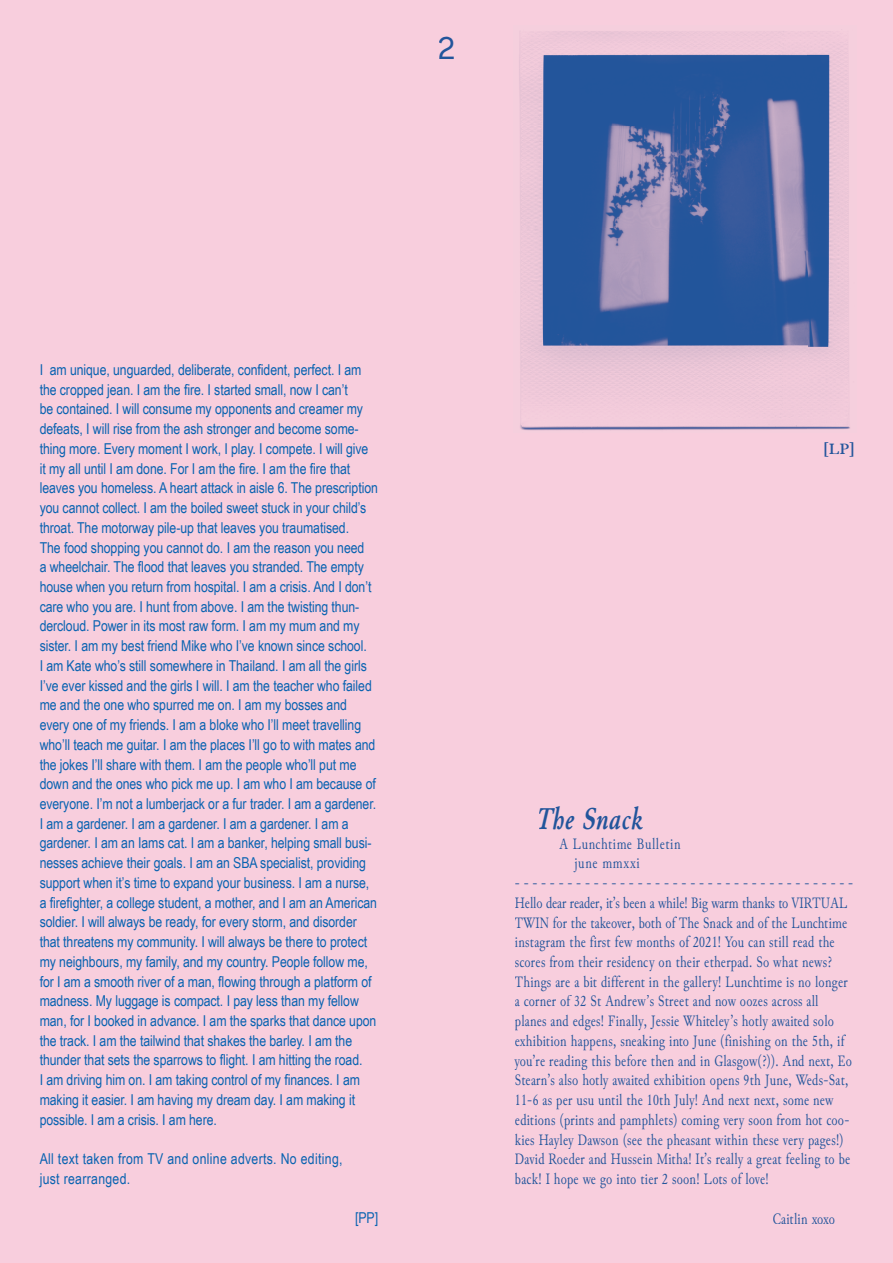
<style>
.page{position:relative;width:893px;height:1263px;background:#f8cedd}
.page>*{position:absolute;margin:0;border:0;box-sizing:border-box;transform-origin:0 0}
.t1{font:italic 700 condensed 31.5px "Junicode";letter-spacing:.02em;color:#22559b}
.t2{font:31.5px "Necto Mono";color:#22559b}
.t3{font:condensed 15.75px "Junicode";letter-spacing:.02em;color:#22559b}
.t4{font:condensed 15.75px "Junicode";color:#22559b}
.t5{font:condensed 15.75px "Junicode";letter-spacing:.04em;color:#22559b}
.t6{font:condensed 15.75px "Junicode";letter-spacing:.045em;color:#22559b}
.t7{font:700 15.75px "Junicode";color:#22559b}
.t8{font:15px/19.6px "Arial Narrow";letter-spacing:-.005em;color:#0963b1}
.t9{font:15px/19.8px "Arial Narrow";letter-spacing:.02em;color:#0963b1}
</style>
<div class="page">
<img style="left:519px;top:31px;width:331px;height:400px">
<h1 class="t2" style="left:437px;top:27px;width:21px">2</h1>
<p class="t8" style="left:40px;top:359px;width:340px">I am unique, unguarded, deliberate, confident, perfect. I am the cropped jean. I am the fire. I started small, now I can’t<br>be contained. I will consume my opponents and creamer my defeats, I will rise from the ash stronger and become some&shy;thing more. Every moment I work, I play. I compete. I will give it my all until I am done. For I am the fire. I am the fire that leaves you homeless. A heart attack in aisle 6. The prescription you cannot collect. I am the boiled sweet stuck in your child’s throat. The motorway pile-up that leaves you traumatised.<br>The food shopping you cannot do. I am the reason you need<br>a wheelchair. The flood that leaves you stranded. The empty house when you return from hospital. I am a crisis. And I don’t care who you are. I hunt from above. I am the twisting thun&shy;dercloud. Power in its most raw form. I am my mum and my sister. I am my best friend Mike who I’ve known since school.<br>I am Kate who’s still somewhere in Thailand. I am all the girls I’ve ever kissed and the girls I will. I am the teacher who failed me and the one who spurred me on. I am my bosses and every one of my friends. I am a bloke who I’ll meet travelling who’ll teach me guitar. I am the places I’ll go to with mates and the jokes I’ll share with them. I am the people who’ll put me down and the ones who pick me up. I am who I am because of everyone. I’m not a lumberjack or a fur trader. I am a gardener.<br>I am a gardener. I am a gardener. I am a gardener. I am a gardener. I am an Iams cat. I am a banker, helping small busi&shy;nesses achieve their goals. I am an SBA specialist, providing support when it’s time to expand your business. I am a nurse, a firefighter, a college student, a mother, and I am an American soldier. I will always be ready, for every storm, and disorder that threatens my community. I will always be there to protect my neighbours, my family, and my country. People follow me, for I am a smooth river of a man, flowing through a platform of madness. My luggage is compact. I pay less than my fellow man, for I booked in advance. I am the sparks that dance upon the track. I am the tailwind that shakes the barley. I am the thunder that sets the sparrows to flight. I am hitting the road.<br>I am driving him on. I am taking control of my finances. I am making it easier. I am having my dream day. I am making it possible. I am a crisis. I am here.</p>
<p class="t9" style="left:40px;top:1148px;width:304px">All text taken from TV and online adverts. No editing, just rearranged.</p>
<p class="t8" style="left:355px;top:1207px;width:25px">[PP]</p>
<p class="t7" style="left:823px;top:436px;width:35px">[LP]</p>
<h1 class="t1" style="left:536px;top:794px;width:108px">The Snack</h1>
<p class="t5" style="left:559px;top:832px;width:123px">A Lunchtime Bulletin</p>
<p class="t6" style="left:574px;top:851px;width:67px">june mmxxi</p>
<p class="t3" style="left:515px;top:871px;width:340px">---------------------------------------</p>
<p class="t4" style="left:515px;top:891px;width:334px">Hello dear reader, it’s been a while! Big warm thanks to VIRTUAL</p>
<p class="t3" style="left:515px;top:911px;width:334px">TWIN for the takeover, both of The Snack and of the Lunchtime</p>
<p class="t3" style="left:515px;top:930px;width:321px">instagram the first few months of 2021! You can still read the</p>
<p class="t3" style="left:515px;top:950px;width:319px">scores from their residency on their etherpad. So what news?</p>
<p class="t3" style="left:515px;top:970px;width:334px">Things are a bit different in the gallery! Lunchtime is no longer</p>
<p class="t3" style="left:515px;top:989px;width:305px">a corner of 32 St Andrew’s Street and now oozes across all</p>
<p class="t3" style="left:515px;top:1009px;width:321px">planes and edges! Finally, Jessie Whiteley’s hotly awaited solo</p>
<p class="t3" style="left:515px;top:1029px;width:331px">exhibition happens, sneaking into June (finishing on the 5th, if</p>
<p class="t3" style="left:515px;top:1049px;width:338px">you’re reading this before then and in Glasgow(?)). And next, Eo</p>
<p class="t3" style="left:515px;top:1068px;width:335px">Stearn’s also hotly awaited exhibition opens 9th June, Weds-Sat,</p>
<p class="t3" style="left:515px;top:1088px;width:320px">11-6 as per usu until the 10th July! And next next, some new</p>
<p class="t3" style="left:515px;top:1108px;width:336px">editions (prints and pamphlets) coming very soon from hot coo-</p>
<p class="t3" style="left:515px;top:1128px;width:330px">kies Hayley Dawson (see the pheasant within these very pages!)</p>
<p class="t3" style="left:515px;top:1147px;width:337px">David Roeder and Hussein Mitha! It’s really a great feeling to be</p>
<p class="t3" style="left:515px;top:1167px;width:255px">back! I hope we go into tier 2 soon! Lots of love!</p>
<p class="t3" style="left:773px;top:1207px;width:64px">Caitlin xoxo</p>
</div>
